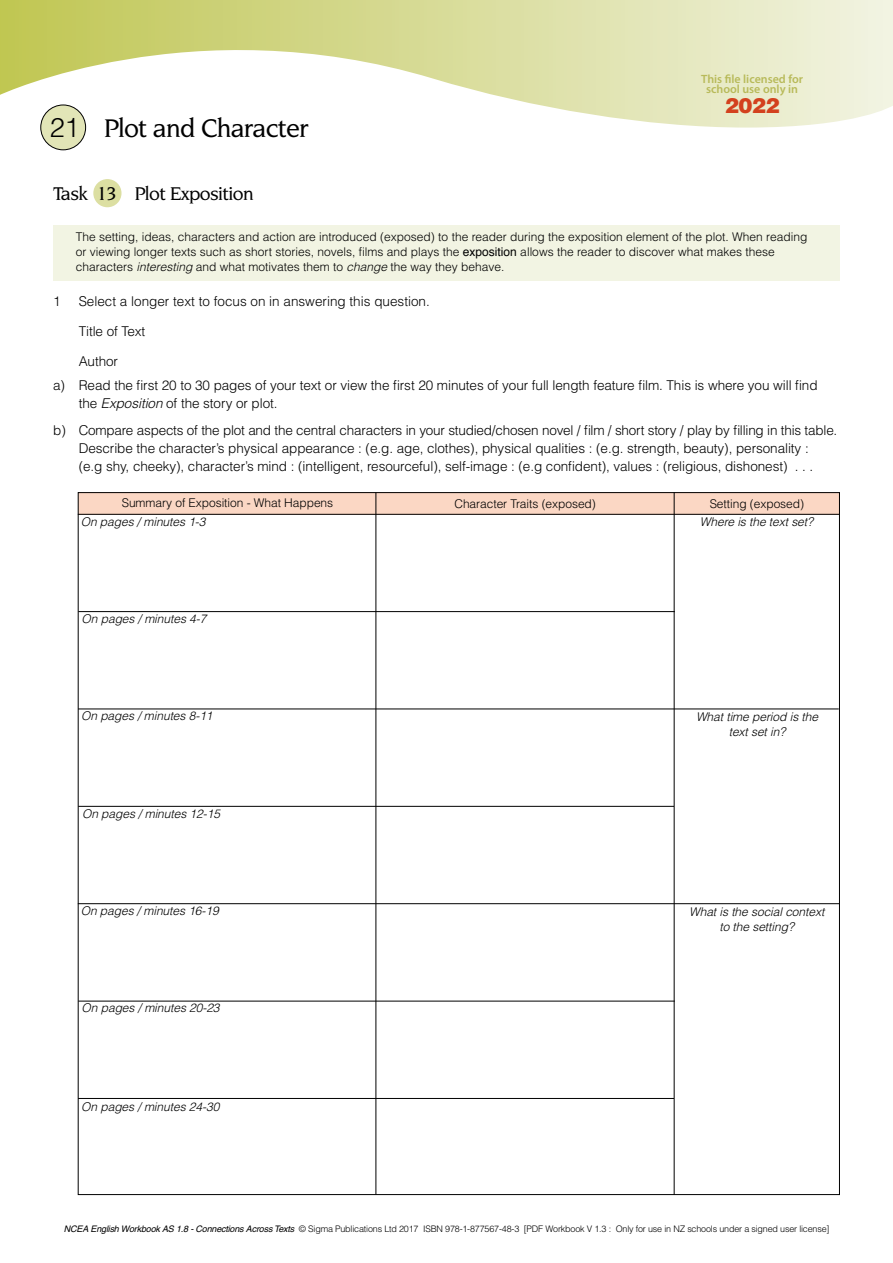
<style>
.page{position:relative;width:893px;height:1263px;background:#fff}
.page>*{position:absolute;margin:0;border:0;box-sizing:border-box;transform-origin:0 0}
.t1{font:500 27px "Novarese IT Cby BT";letter-spacing:-.03em;color:#000}
.t2{font:900 21px "Helvetica";color:#d3411e}
.t3{font:500 19.5px "Novarese IT Cby BT";letter-spacing:-.03em;color:#000}
.t4{font:300 13.5px/24px "Helvetica";letter-spacing:-.005em;color:#000}
.t5{font:300 12px/15px "Helvetica";color:#000}
.t6{font:italic 300 12px/15px "Helvetica";letter-spacing:-.005em;color:#000;text-align:center}
.t7{font:600 12px/10.5px "Myriad Pro";color:#b8ba5a;text-align:center}
.t8{font:300 9px "Helvetica";letter-spacing:-.02em;color:#000}
.s1{font-family:"Helvetica";font-weight:300}
.s2{font-weight:400}
.s3{font-style:italic}
.s4{font-weight:400;font-style:italic}
</style>
<div class="page">
<svg style="left:0;top:0;width:893px;height:128px"></svg>
<div style="left:41px;top:105px;width:45px;height:45px;background:#e2e5b7;border-radius:50%"></div>
<div style="left:40px;top:105px;width:46px;height:45px;border:1px solid #000;border-radius:50%"></div>
<div style="left:53px;top:225px;width:787px;height:56px;background:#f2f4e3"></div>
<div style="left:94px;top:180px;width:27px;height:26px;background:#dcdfa2;border-radius:50%"></div>
<div style="left:93px;top:179px;width:29px;height:28px;border:2px solid #dcdfa2;border-radius:50%"></div>
<div style="left:78px;top:492px;width:761px;height:22px;background:#fbd7c4"></div>
<hr style="left:78px;top:514px;width:761px;height:1px;background:#000">
<hr style="left:375px;top:492px;width:1px;height:702px;background:#000">
<hr style="left:78px;top:611px;width:597px;height:1px;background:#000">
<hr style="left:674px;top:492px;width:1px;height:703px;background:#000">
<hr style="left:78px;top:708px;width:761px;height:1px;background:#000">
<hr style="left:78px;top:806px;width:596px;height:1px;background:#000">
<hr style="left:78px;top:903px;width:761px;height:1px;background:#000">
<hr style="left:78px;top:1001px;width:597px;height:1px;background:#000">
<hr style="left:78px;top:1098px;width:596px;height:1px;background:#000">
<h1 class="t1" style="left:50px;top:112px;width:260px"><span class="s1">21</span> Plot and Character</h1>
<h3 class="t3" style="left:53px;top:182px;width:202px">Task 13 Plot Exposition</h3>
<p class="t7" style="left:701px;top:73px;width:103px">This file licensed for school use only in</p>
<h2 class="t2" style="left:725px;top:92px;width:56px">2022</h2>
<p class="t5" style="left:76px;top:229px;width:733px">The setting, ideas, characters and action are introduced (exposed) to the reader during the exposition element of the plot. When reading or viewing longer texts such as short stories, novels, films and plays the <span class="s2">exposition</span> allows the reader to discover what makes these characters <span class="s3">interesting</span> and what motivates them to <span class="s3">change</span> the way they behave.</p>
<p class="t4" style="left:53px;top:289px;width:9px">1</p>
<p class="t4" style="left:79px;top:289px;width:353px">Select a longer text to focus on in answering this question.</p>
<p class="t4" style="left:79px;top:319px;width:68px">Title of Text</p>
<p class="t4" style="left:53px;top:349px;width:766px;text-indent:26px">Author<br>a) Read the first 20 to 30 pages of your text or view the first 20 minutes of your full length feature film. This is where you will find</p>
<p class="t4" style="left:53px;top:390px;width:786px;line-height:27px;text-indent:26px">the <span class="s3">Exposition</span> of the story or plot.<br>b) Compare aspects of the plot and the central characters in your studied/chosen novel / film / short story / play by filling in this table.</p>
<p class="t4" style="left:79px;top:439px;width:736px;line-height:18px">Describe the character’s physical appearance : (e.g. age, clothes), physical qualities : (e.g. strength, beauty), personality : (e.g shy, cheeky), character’s mind : (intelligent, resourceful), self-image : (e.g confident), values : (religious, dishonest) . . .</p>
<p class="t5" style="left:122px;top:495px;width:213px">Summary of Exposition - What Happens</p>
<p class="t5" style="left:454px;top:496px;width:143px">Character Traits (exposed)</p>
<p class="t6" style="left:81px;top:513px;width:126px">On pages / minutes 1-3</p>
<p class="t5" style="left:710px;top:496px;width:96px">Setting (exposed)</p>
<p class="t6" style="left:700px;top:514px;width:115px">Where is the text set?</p>
<p class="t6" style="left:82px;top:611px;width:126px">On pages / minutes 4-7</p>
<p class="t6" style="left:81px;top:708px;width:133px">On pages / minutes 8-11</p>
<p class="t6" style="left:82px;top:805px;width:140px">On pages / minutes 12-15</p>
<p class="t6" style="left:81px;top:903px;width:140px">On pages / minutes 16-19</p>
<p class="t6" style="left:82px;top:1000px;width:140px">On pages / minutes 20-23</p>
<p class="t6" style="left:81px;top:1098px;width:140px">On pages / minutes 24-30</p>
<p class="t6" style="left:696px;top:709px;width:124px">What time period is the text set in?</p>
<p class="t6" style="left:689px;top:903px;width:137px">What is the social context to the setting?</p>
<p class="t8" style="left:64px;top:1223px;width:767px"><span class="s4">NCEA English Workbook AS 1.8 - Connections Across Texts</span> © Sigma Publications Ltd 2017 ISBN 978-1-877567-48-3 [PDF Workbook V 1.3 : Only for use in NZ schools under a signed user license]</p>
</div>
